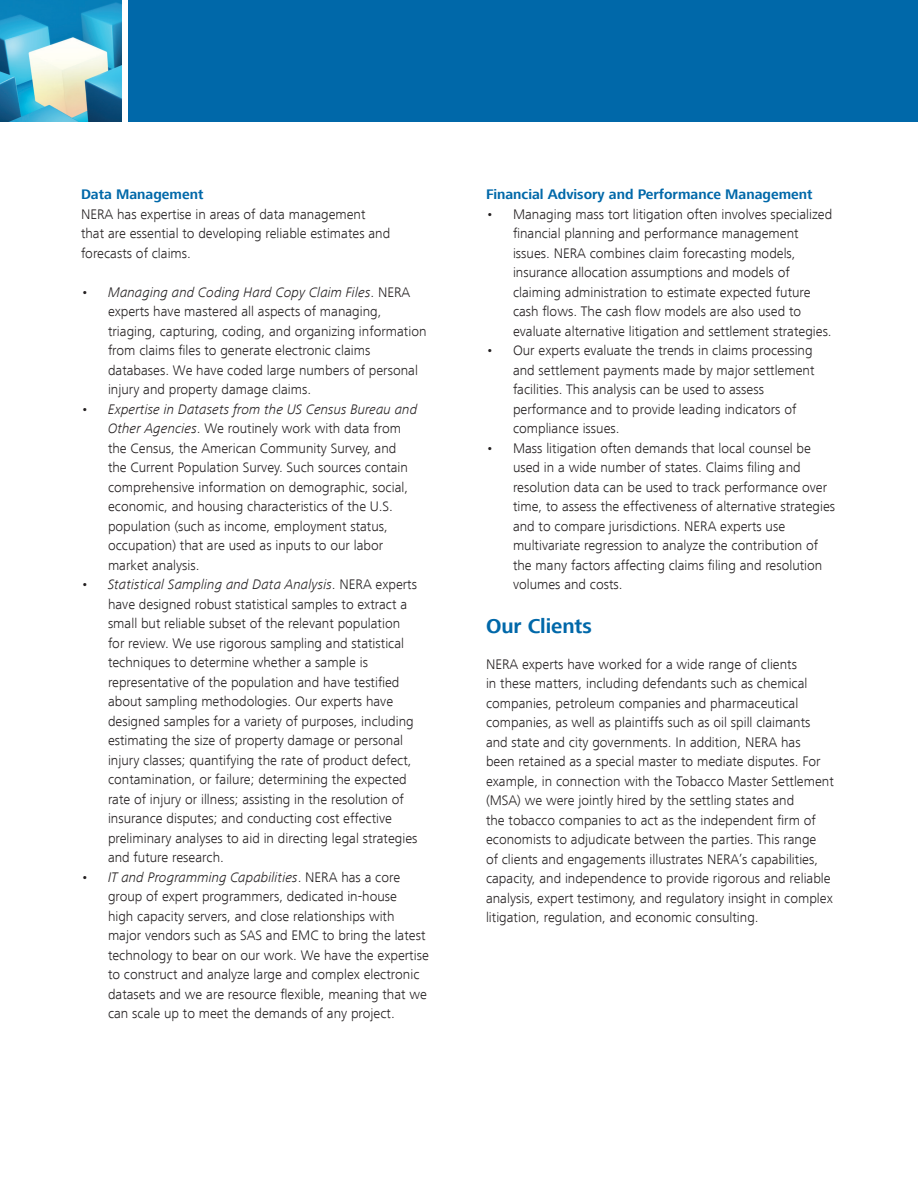
<style>
.page{position:relative;width:918px;height:1188px;background:#fff}
.page>*{position:absolute;margin:0;border:0;box-sizing:border-box;transform-origin:0 0}
.Bodytext{font:700 21px "Frutiger Next LT";letter-spacing:-.005em;color:#0068a9}
.Bodytext-2{font:300 14.25px/19.5px "Frutiger Next LT";color:#231f20}
.Bodytext-3{font:700 14.25px "Frutiger Next LT";color:#0068a9}
.s1{font-style:italic}
</style>
<div class="page">
<img style="left:0;top:0;width:121px;height:122px">
<div style="left:128px;top:0;width:790px;height:122px;background:#0068a9"></div>
<p class="Bodytext-3" style="left:81px;top:187px;width:124px">Data Management</p>
<p class="Bodytext-2" style="left:81px;top:204px;width:311px">NERA has expertise in areas of data management that are essential to developing reliable estimates and forecasts of claims.</p>
<p class="Bodytext-2" style="left:108px;top:282px;width:320px;text-indent:-27px">• <span class="s1">Managing and Coding Hard Copy Claim Files</span>. NERA experts have mastered all aspects of managing, triaging, capturing, coding, and organizing information from claims files to generate electronic claims databases. We have coded large numbers of personal injury and property damage claims.</p>
<p class="Bodytext-2" style="left:108px;top:399px;width:311px;text-indent:-27px">• <span class="s1">Expertise in Datasets from the US Census Bureau and Other Agencies</span>. We routinely work with data from the Census, the American Community Survey, and the Current Population Survey. Such sources contain comprehensive information on demographic, social, economic, and housing characteristics of the U.S. population (such as income, employment status, occupation) that are used as inputs to our labor market analysis.</p>
<p class="Bodytext-2" style="left:108px;top:575px;width:311px;text-indent:-27px">• <span class="s1">Statistical Sampling and Data Analysis</span>. NERA experts have designed robust statistical samples to extract a small but reliable subset of the relevant population for review. We use rigorous sampling and statistical techniques to determine whether a sample is representative of the population and have testified about sampling methodologies. Our experts have designed samples for a variety of purposes, including estimating the size of property damage or personal injury classes; quantifying the rate of product defect, contamination, or failure; determining the expected rate of injury or illness; assisting in the resolution of insurance disputes; and conducting cost effective preliminary analyses to aid in directing legal strategies and future research.</p>
<p class="Bodytext-2" style="left:108px;top:867px;width:322px;text-indent:-27px">• <span class="s1">IT and Programming Capabilities</span>. NERA has a core group of expert programmers, dedicated in-house<br>high capacity servers, and close relationships with major vendors such as SAS and EMC to bring the latest technology to bear on our work. We have the expertise to construct and analyze large and complex electronic datasets and we are resource flexible, meaning that we can scale up to meet the demands of any project.</p>
<p class="Bodytext-3" style="left:486px;top:187px;width:328px">Financial Advisory and Performance Management</p>
<p class="Bodytext-2" style="left:513px;top:204px;width:321px;text-indent:-27px">• Managing mass tort litigation often involves specialized financial planning and performance management issues. NERA combines claim forecasting models, insurance allocation assumptions and models of claiming administration to estimate expected future cash flows. The cash flow models are also used to evaluate alternative litigation and settlement strategies.</p>
<p class="Bodytext-2" style="left:513px;top:341px;width:303px;text-indent:-27px">• Our experts evaluate the trends in claims processing and settlement payments made by major settlement facilities. This analysis can be used to assess performance and to provide leading indicators of compliance issues.</p>
<p class="Bodytext-2" style="left:513px;top:438px;width:324px;text-indent:-27px">• Mass litigation often demands that local counsel be used in a wide number of states. Claims filing and resolution data can be used to track performance over time, to assess the effectiveness of alternative strategies and to compare jurisdictions. NERA experts use multivariate regression to analyze the contribution of the many factors affecting claims filing and resolution volumes and costs.</p>
<p class="Bodytext" style="left:486px;top:614px;width:107px">Our Clients</p>
<p class="Bodytext-2" style="left:486px;top:654px;width:349px">NERA experts have worked for a wide range of clients<br>in these matters, including defendants such as chemical companies, petroleum companies and pharmaceutical companies, as well as plaintiffs such as oil spill claimants and state and city governments. In addition, NERA has<br>been retained as a special master to mediate disputes. For example, in connection with the Tobacco Master Settlement (MSA) we were jointly hired by the settling states and<br>the tobacco companies to act as the independent firm of economists to adjudicate between the parties. This range<br>of clients and engagements illustrates NERA’s capabilities, capacity, and independence to provide rigorous and reliable analysis, expert testimony, and regulatory insight in complex litigation, regulation, and economic consulting.</p>
</div>
